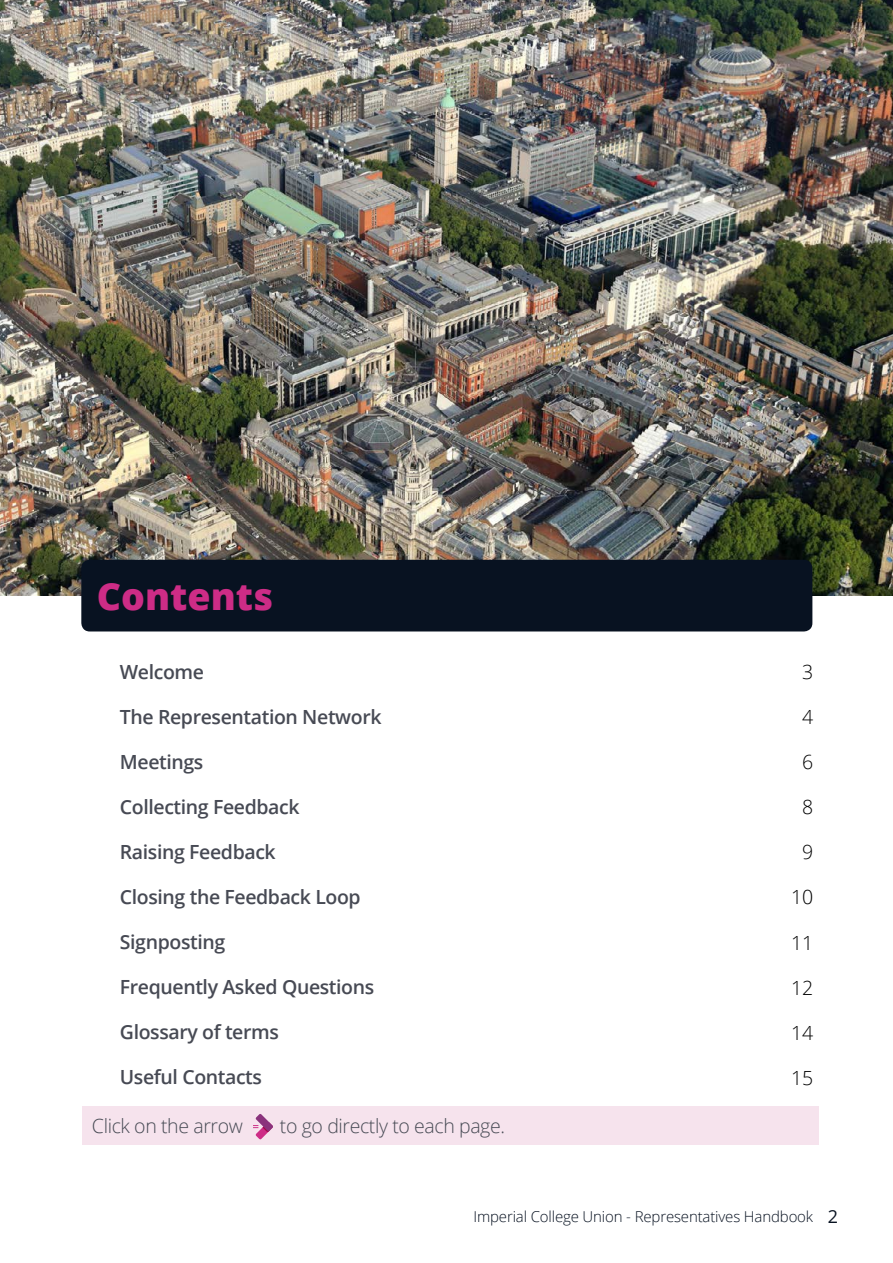
<style>
.page{position:relative;width:893px;height:1263px;background:#fff}
.page>*{position:absolute;margin:0;border:0;box-sizing:border-box;transform-origin:0 0}
.t1{font:800 37.5px "Open Sans";color:#cd2c86}
.t2{font:600 19.5px "Open Sans";letter-spacing:-.02em;color:#474a54}
.t3{font:300 19.5px "Open Sans";letter-spacing:-.02em;color:#474a54}
.t4{font:300 19.5px "Open Sans";letter-spacing:-.02em;color:#000}
.t5{font:300 15px "Open Sans";letter-spacing:-.01em;color:#081221}
.s1{font-weight:400;font-size:18px}
</style>
<div class="page">
<div style="left:82px;top:1106px;width:736px;height:38px;background:#f6e3ed"></div>
<img style="left:0;top:0;width:893px;height:596px">
<div style="left:81px;top:560px;width:731px;height:71px;background:#081221;border-radius:9px"></div>
<svg style="left:253px;top:1114px;width:20px;height:26px"></svg>
<h1 class="t1" style="left:97px;top:568px;width:178px">Contents</h1>
<p class="t2" style="left:120px;top:659px;width:86px">Welcome</p>
<p class="t2" style="left:120px;top:704px;width:263px">The Representation Network</p>
<p class="t2" style="left:120px;top:749px;width:85px">Meetings</p>
<p class="t2" style="left:120px;top:794px;width:181px">Collecting Feedback</p>
<p class="t2" style="left:120px;top:839px;width:157px">Raising Feedback</p>
<p class="t2" style="left:120px;top:884px;width:242px">Closing the Feedback Loop</p>
<p class="t2" style="left:120px;top:929px;width:107px">Signposting</p>
<p class="t2" style="left:120px;top:974px;width:256px">Frequently Asked Questions</p>
<p class="t2" style="left:120px;top:1019px;width:161px">Glossary of terms</p>
<p class="t2" style="left:120px;top:1064px;width:144px">Useful Contacts</p>
<p class="t3" style="left:92px;top:1113px;width:152px">Click on the arrow</p>
<p class="t3" style="left:280px;top:1113px;width:227px">to go directly to each page.</p>
<p class="t4" style="left:802px;top:659px;width:13px">3</p>
<p class="t4" style="left:802px;top:704px;width:13px">4</p>
<p class="t4" style="left:802px;top:749px;width:13px">6</p>
<p class="t4" style="left:802px;top:794px;width:13px">8</p>
<p class="t4" style="left:802px;top:839px;width:13px">9</p>
<p class="t4" style="left:791px;top:884px;width:23px">10</p>
<p class="t4" style="left:791px;top:929px;width:23px">11</p>
<p class="t4" style="left:791px;top:974px;width:23px">12</p>
<p class="t4" style="left:791px;top:1019px;width:23px">14</p>
<p class="t4" style="left:791px;top:1064px;width:23px">15</p>
<p class="t5" style="left:473px;top:1206px;width:366px">Imperial College Union - Representatives Handbook <span class="s1">2</span></p>
</div>
